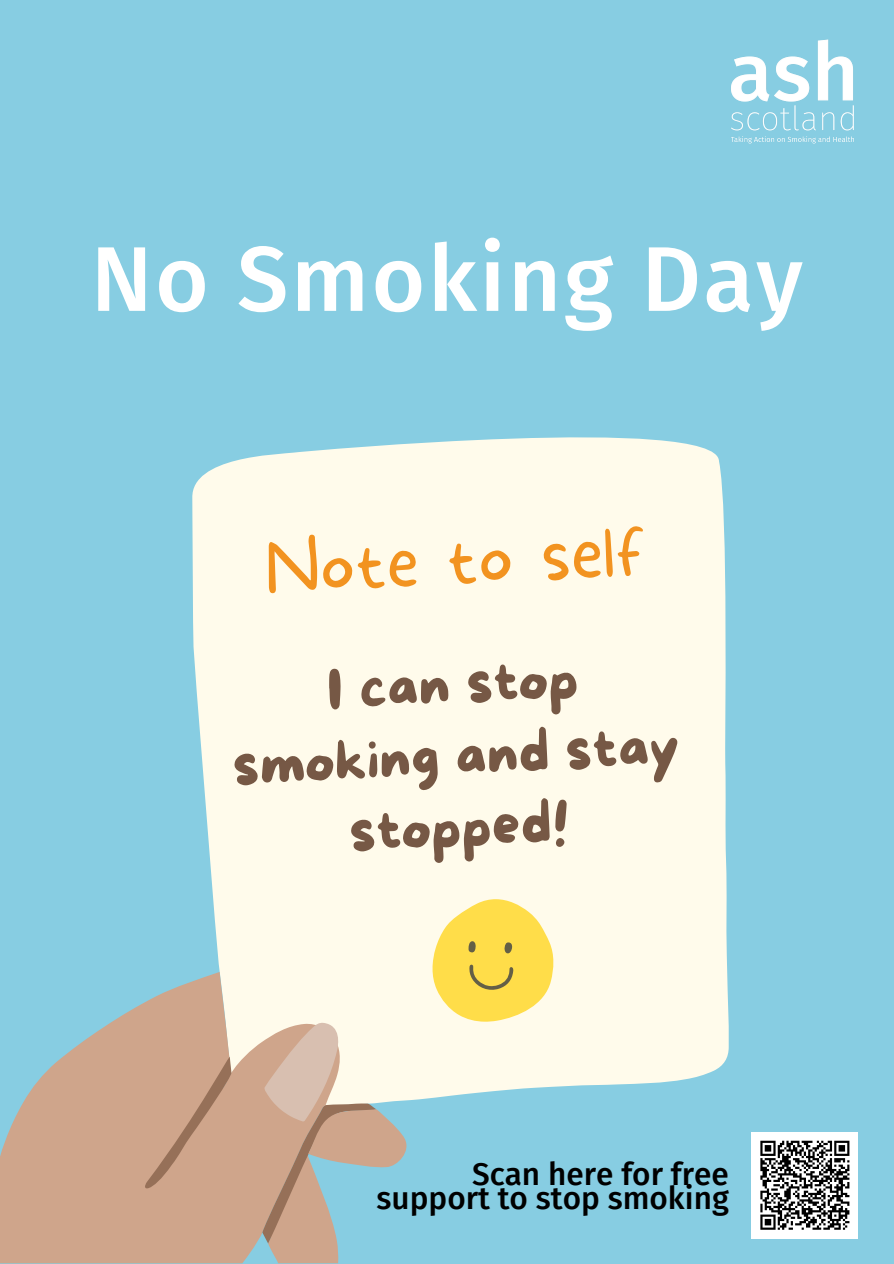
<style>
.page{position:relative;width:894px;height:1264px;background:#fff}
.page>*{position:absolute;margin:0;border:0;box-sizing:border-box;transform-origin:0 0}
.t1{font:500 91.8px "Fira Sans";letter-spacing:.03em;color:#fff}
.t2{font:100 71.25px "More Sugar";color:#f29320}
.t3{font:56.4px/71.4px "More Sugar";color:#765845;text-align:center}
.t4{font:500 31.5px/24.8px "Fira Sans";color:#000;text-align:right}
</style>
<div class="page">
<div style="left:0;top:0;width:893px;height:1263px;background:#87cde2"></div>
<div style="left:192px;top:437px;width:536px;height:663px;background:#fffbeb"></div>
<svg style="left:0;top:971px;width:341px;height:291px;fill:#cfa58b"></svg>
<svg style="left:140px;top:1050px;width:91px;height:144px;background:#c89f85"></svg>
<svg style="left:262px;top:1022px;width:149px;height:240px"></svg>
<img style="left:731px;top:39px;width:123px;height:105px">
<svg style="left:431px;top:899px;width:123px;height:122px;background:#fbe06e"></svg>
<div style="left:751px;top:1131px;width:106px;height:107px;background:#fff"></div>
<svg style="left:760px;top:1140px;width:90px;height:90px"></svg>
<p class="t1" style="left:91px;top:225px;width:713px">No Smoking Day</p>
<p class="t2" style="left:263px;top:526px;width:383px;rotate:-3deg">Note to self</p>
<h1 class="t3" style="left:227px;top:663px;width:449px;rotate:-3deg">I can stop smoking and stay stopped!</h1>
<h2 class="t4" style="left:376px;top:1161px;width:354px">Scan here for free support to stop smoking</h2>
</div>
